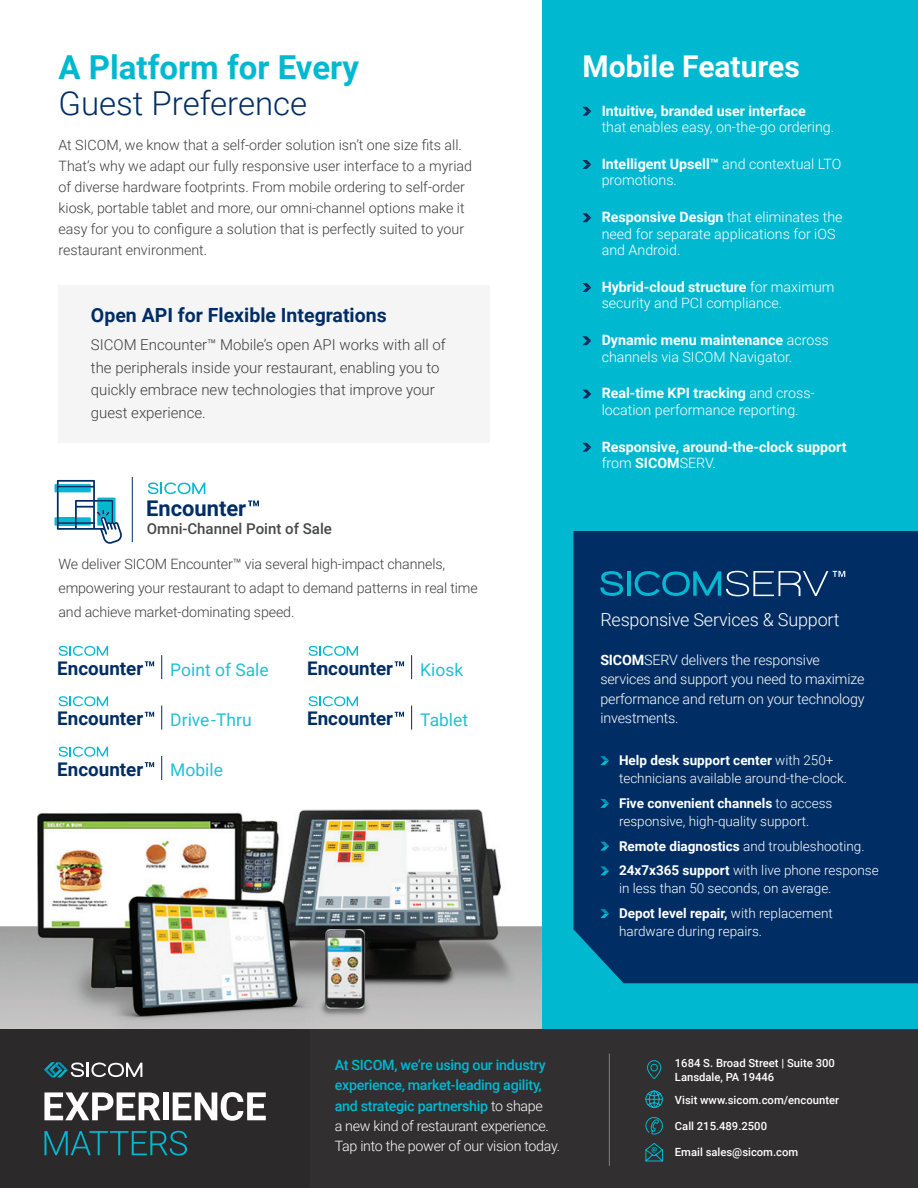
<style>
.page{position:relative;width:918px;height:1188px;background:#fff}
.page>*{position:absolute;margin:0;border:0;box-sizing:border-box;transform-origin:0 0}
.t1{font:700 33px "Roboto";color:#00b9d1}
.t2{font:300 33px "Roboto";color:#002e64}
.t3{font:700 30px "Roboto";color:#fff}
.t4{font:700 21.9px "Roboto";color:#002e64}
.t5{font:700 19.5px "Roboto";color:#002e64}
.t6{font:700 18.75px "Roboto";color:#002e64}
.t7{font:300 18px "Roboto";letter-spacing:-.01em;color:#fff}
.t8{font:17.4px "Roboto";color:#23bfd5}
.t9{font:300 15px/22.5px "Roboto";color:#3e3e3f}
.t10{font:500 15px "Roboto";color:#474848}
.t11{font:300 14.25px/21px "Roboto";color:#3e3e3f}
.t12{font:300 14.25px/16.5px "Roboto";color:#fff}
.t13{font:500 14.25px/20.2px "Roboto";letter-spacing:-.02em;color:#00b9d1}
.t14{font:700 14.25px/16.5px "Roboto";color:#fff}
.t15{font:300 13.5px/18px "Roboto";color:#fff}
.t16{font:500 11.25px/14.2px "Roboto";color:#fff}
.s1{font-weight:700}
.s2{font-weight:300}
.s3{font-weight:300;color:#fff}
</style>
<div class="page">
<img style="left:0;top:678px;width:543px;height:351px">
<div style="left:58px;top:285px;width:432px;height:158px;background:#f5f5f6"></div>
<div style="left:543px;top:0;width:375px;height:1029px;background:#00b9d1"></div>
<div style="left:0;top:1029px;width:918px;height:159px;background:#312f30"></div>
<div style="left:0;top:1029px;width:310px;height:159px;background:#2b292a"></div>
<hr style="left:609px;top:1054px;width:1px;height:112px;background:#fff">
<svg style="left:44px;top:1092px;width:116px;height:28px"></svg>
<div style="left:163px;top:1092px;width:6px;height:28px;background:#fff"></div>
<svg style="left:173px;top:1092px;width:93px;height:29px"></svg>
<svg style="left:44px;top:1131px;width:143px;height:25px"></svg>
<svg style="left:645px;top:1090px;width:18px;height:19px"></svg>
<svg style="left:645px;top:1143px;width:18px;height:19px"></svg>
<svg style="left:646px;top:1117px;width:17px;height:18px"></svg>
<svg style="left:647px;top:1060px;width:15px;height:19px"></svg>
<svg style="left:582px;top:107px;width:9px;height:9px"></svg>
<svg style="left:582px;top:160px;width:9px;height:9px"></svg>
<svg style="left:582px;top:213px;width:9px;height:9px"></svg>
<svg style="left:582px;top:283px;width:9px;height:9px"></svg>
<svg style="left:582px;top:336px;width:9px;height:9px"></svg>
<svg style="left:583px;top:390px;width:8px;height:8px"></svg>
<svg style="left:582px;top:443px;width:9px;height:9px"></svg>
<hr style="left:132px;top:477px;width:1px;height:65px;background:#002e64">
<svg style="left:148px;top:482px;width:57px;height:12px"></svg>
<svg style="left:55px;top:480px;width:67px;height:64px"></svg>
<svg style="left:248px;top:501px;width:11px;height:5px"></svg>
<div style="left:573px;top:531px;width:345px;height:452px;background:#002e64"></div>
<svg style="left:600px;top:756px;width:9px;height:9px"></svg>
<svg style="left:600px;top:799px;width:9px;height:9px"></svg>
<svg style="left:600px;top:842px;width:9px;height:9px"></svg>
<svg style="left:600px;top:866px;width:9px;height:9px"></svg>
<svg style="left:600px;top:909px;width:9px;height:9px"></svg>
<svg style="left:600px;top:571px;width:23px;height:25px"></svg>
<hr style="left:628px;top:571px;width:3px;height:25px;background:#00b9d1">
<svg style="left:635px;top:571px;width:210px;height:25px"></svg>
<svg style="left:59px;top:646px;width:49px;height:10px"></svg>
<svg style="left:145px;top:661px;width:9px;height:5px"></svg>
<svg style="left:161px;top:655px;width:1px;height:24px"></svg>
<svg style="left:59px;top:696px;width:49px;height:10px"></svg>
<svg style="left:145px;top:712px;width:9px;height:5px"></svg>
<svg style="left:161px;top:706px;width:1px;height:24px"></svg>
<svg style="left:59px;top:747px;width:49px;height:10px"></svg>
<svg style="left:145px;top:762px;width:9px;height:5px"></svg>
<svg style="left:161px;top:756px;width:1px;height:24px"></svg>
<svg style="left:309px;top:646px;width:49px;height:10px"></svg>
<svg style="left:395px;top:661px;width:9px;height:5px"></svg>
<svg style="left:411px;top:655px;width:1px;height:24px"></svg>
<svg style="left:309px;top:696px;width:49px;height:10px"></svg>
<svg style="left:395px;top:712px;width:9px;height:5px"></svg>
<svg style="left:411px;top:706px;width:1px;height:24px"></svg>
<svg style="left:44px;top:1062px;width:98px;height:15px"></svg>
<h1 class="t1" style="left:58px;top:44px;width:302px">A Platform for Every</h1>
<h1 class="t2" style="left:58px;top:80px;width:250px">Guest Preference</h1>
<p class="t11" style="left:58px;top:134px;width:415px">At SICOM, we know that a self-order solution isn’t one size fits all.<br>That’s why we adapt our fully responsive user interface to a myriad of diverse hardware footprints. From mobile ordering to self-order kiosk, portable tablet and more, our omni-channel options make it easy for you to configure a solution that is perfectly suited to your restaurant environment.</p>
<h3 class="t5" style="left:91px;top:302px;width:297px">Open API for Flexible Integrations</h3>
<p class="t9" style="left:91px;top:333px;width:357px">SICOM Encounter™ Mobile’s open API works with all of the peripherals inside your restaurant, enabling you to quickly embrace new technologies that improve your guest experience.</p>
<h3 class="t4" style="left:146px;top:493px;width:102px">Encounter</h3>
<p class="t10" style="left:147px;top:519px;width:187px">Omni-Channel Point of Sale</p>
<p class="t11" style="left:58px;top:551px;width:421px;line-height:24px">We deliver SICOM Encounter™ via several high-impact channels, empowering your restaurant to adapt to demand patterns in real time and achieve market-dominating speed.</p>
<h3 class="t6" style="left:57px;top:655px;width:87px">Encounter</h3>
<p class="t8" style="left:170px;top:657px;width:100px">Point of Sale</p>
<h3 class="t6" style="left:57px;top:705px;width:87px">Encounter</h3>
<p class="t8" style="left:170px;top:708px;width:83px">Drive-Thru</p>
<h3 class="t6" style="left:57px;top:756px;width:87px">Encounter</h3>
<p class="t8" style="left:170px;top:758px;width:54px">Mobile</p>
<h3 class="t6" style="left:307px;top:655px;width:87px">Encounter</h3>
<p class="t8" style="left:420px;top:657px;width:45px">Kiosk</p>
<h3 class="t6" style="left:307px;top:705px;width:87px">Encounter</h3>
<p class="t8" style="left:420px;top:708px;width:49px">Tablet</p>
<h2 class="t3" style="left:582px;top:45px;width:219px">Mobile Features</h2>
<p class="t14" style="left:602px;top:102px;width:206px">Intuitive, branded user interface</p>
<p class="t12" style="left:602px;top:118px;width:234px">that enables easy, on-the-go ordering.</p>
<p class="t12" style="left:602px;top:155px;width:241px"><span class="s1">Intelligent Upsell™</span> and contextual LTO promotions.</p>
<p class="t12" style="left:602px;top:208px;width:242px"><span class="s1">Responsive Design</span> that eliminates the need for separate applications for iOS and Android.</p>
<p class="t12" style="left:602px;top:278px;width:234px"><span class="s1">Hybrid-cloud structure</span> for maximum security and PCI compliance.</p>
<p class="t12" style="left:602px;top:331px;width:229px"><span class="s1">Dynamic menu maintenance</span> across channels via SICOM Navigator.</p>
<p class="t12" style="left:602px;top:385px;width:215px"><span class="s1">Real-time KPI tracking</span> and cross&shy;location performance reporting.</p>
<p class="t14" style="left:602px;top:438px;width:246px">Responsive, around-the-clock support <span class="s2">from</span> SICOM<span class="s2">SERV.</span></p>
<p class="t7" style="left:600px;top:607px;width:241px">Responsive Services &amp; Support</p>
<p class="t12" style="left:600px;top:649px;width:266px;line-height:19.5px"><span class="s1">SICOM</span>SERV delivers the responsive services and support you need to maximize performance and return on your technology investments.</p>
<p class="t15" style="left:619px;top:751px;width:229px"><span class="s1">Help desk support center</span> with 250+ technicians available around-the-clock.</p>
<p class="t15" style="left:619px;top:794px;width:215px"><span class="s1">Five convenient channels</span> to access responsive, high-quality support.</p>
<p class="t15" style="left:619px;top:833px;width:261px;line-height:24.8px"><span class="s1">Remote diagnostics</span> and troubleshooting.<br><span class="s1">24x7x365 support</span> with live phone response</p>
<p class="t15" style="left:619px;top:876px;width:215px;line-height:24.8px">in less than 50 seconds, on average.<br><span class="s1">Depot level repair,</span> with replacement</p>
<p class="t15" style="left:619px;top:922px;width:145px">hardware during repairs.</p>
<p class="t13" style="left:335px;top:1054px;width:227px">At SICOM, we’re using our industry experience, market-leading agility, and strategic partnership <span class="s3">to shape<br>a new kind of restaurant experience.<br>Tap into the power of our vision today.</span></p>
<p class="t16" style="left:675px;top:1055px;width:161px">1684 S. Broad Street | Suite 300<br>Lansdale, PA 19446</p>
<p class="t16" style="left:675px;top:1092px;width:166px">Visit www.sicom.com/encounter</p>
<p class="t16" style="left:675px;top:1118px;width:94px">Call 215.489.2500</p>
<p class="t16" style="left:675px;top:1145px;width:125px">Email sales@sicom.com</p>
</div>
